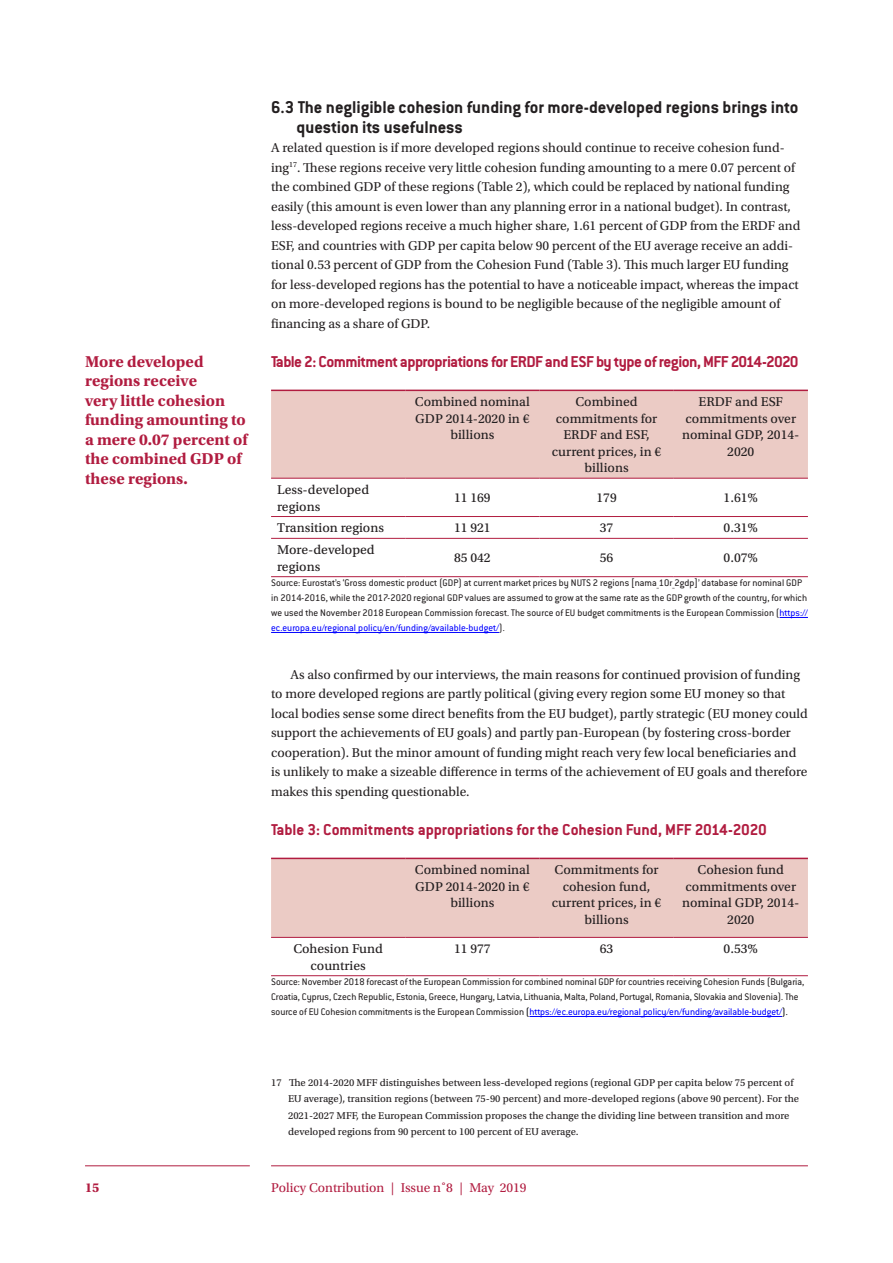
<style>
.page{position:relative;width:893px;height:1263px;background:#fff}
.page>*{position:absolute;margin:0;border:0;box-sizing:border-box;transform-origin:0 0}
.Subhead_A{font:700 18.75px/19.5px "Conduit ITC Std";color:#231f20}
.Figure_Table_title{font:700 17.25px "Conduit ITC Std";letter-spacing:-.03em;color:#b11c40}
.Figure_Table_title-2{font:700 17.25px "Conduit ITC Std";color:#b11c40}
.Pull_quote{font:700 16.5px/19.5px "Utopia Std";color:#b11c40}
.Body_full_out{font:13.5px/19.5px "Utopia Std";color:#231f20}
.Body{font:13.5px/19.5px "Utopia Std";color:#231f20}
.Table_text_centre{font:13.5px/16.5px "Utopia Std Capt";color:#231f20;text-align:center}
.Table_text_left_al{font:13.5px/16.5px "Utopia Std Capt";color:#231f20}
.t1{font:13.5px "Utopia Std";color:#b11c40}
.t2{font:700 13.5px "Utopia Std";color:#b11c40}
.Table_source_note{font:10.5px/15px "Conduit ITC";letter-spacing:.005em;color:#231f20}
.Footnotes{font:10.5px/16.5px "Utopia Std Capt";color:#231f20}
.s1{color:#00f}
.s2{color:#000}
</style>
<div class="page">
<hr style="left:85px;top:1165px;width:165px;height:1px;background:#b11c40">
<hr style="left:271px;top:1165px;width:537px;height:1px;background:#b11c40">
<svg style="left:779px;top:617px;width:29px;height:1px"></svg>
<hr style="left:271px;top:632px;width:228px;height:1px;background:#00f">
<hr style="left:529px;top:1016px;width:253px;height:1px;background:#00f">
<div style="left:271px;top:391px;width:537px;height:87px;background:#ebcbc5"></div>
<hr style="left:271px;top:516px;width:134px;height:1px;background:#b11c40">
<hr style="left:405px;top:516px;width:134px;height:1px;background:#b11c40">
<hr style="left:539px;top:516px;width:135px;height:1px;background:#b11c40">
<hr style="left:674px;top:516px;width:134px;height:1px;background:#b11c40">
<hr style="left:271px;top:538px;width:134px;height:1px;background:#b11c40">
<hr style="left:405px;top:538px;width:134px;height:1px;background:#b11c40">
<hr style="left:539px;top:538px;width:135px;height:1px;background:#b11c40">
<hr style="left:674px;top:538px;width:134px;height:1px;background:#b11c40">
<hr style="left:271px;top:390px;width:134px;height:1px;background:#b11c40">
<hr style="left:405px;top:390px;width:134px;height:1px;background:#b11c40">
<hr style="left:539px;top:390px;width:135px;height:1px;background:#b11c40">
<hr style="left:674px;top:390px;width:134px;height:1px;background:#b11c40">
<hr style="left:271px;top:478px;width:134px;height:1px;background:#b11c40">
<hr style="left:405px;top:478px;width:134px;height:1px;background:#b11c40">
<hr style="left:539px;top:478px;width:135px;height:1px;background:#b11c40">
<hr style="left:674px;top:478px;width:134px;height:1px;background:#b11c40">
<hr style="left:271px;top:576px;width:134px;height:1px;background:#b11c40">
<hr style="left:405px;top:576px;width:134px;height:1px;background:#b11c40">
<hr style="left:539px;top:576px;width:135px;height:1px;background:#b11c40">
<hr style="left:674px;top:576px;width:134px;height:1px;background:#b11c40">
<div style="left:271px;top:859px;width:537px;height:78px;background:#ebcbc5"></div>
<hr style="left:271px;top:858px;width:134px;height:1px;background:#b11c40">
<hr style="left:405px;top:858px;width:134px;height:1px;background:#b11c40">
<hr style="left:539px;top:858px;width:135px;height:1px;background:#b11c40">
<hr style="left:674px;top:858px;width:134px;height:1px;background:#b11c40">
<hr style="left:271px;top:937px;width:134px;height:1px;background:#b11c40">
<hr style="left:405px;top:937px;width:134px;height:1px;background:#b11c40">
<hr style="left:539px;top:937px;width:135px;height:1px;background:#b11c40">
<hr style="left:674px;top:937px;width:134px;height:1px;background:#b11c40">
<hr style="left:271px;top:975px;width:134px;height:1px;background:#b11c40">
<hr style="left:405px;top:975px;width:134px;height:1px;background:#b11c40">
<hr style="left:539px;top:975px;width:135px;height:1px;background:#b11c40">
<hr style="left:674px;top:975px;width:134px;height:1px;background:#b11c40">
<p class="Pull_quote" style="left:85px;top:352px;width:164px">More developed regions receive<br>very little cohesion funding amounting to a mere 0.07 percent of the combined GDP of these regions.</p>
<p class="Subhead_A" style="left:297px;top:97px;width:503px;text-indent:-26px">6.3 The negligible cohesion funding for more-developed regions brings into question its usefulness</p>
<p class="Body_full_out" style="left:271px;top:138px;width:531px">A related question is if more developed regions should continue to receive cohesion fund&shy;ing<sup>17</sup>. These regions receive very little cohesion funding amounting to a mere 0.07 percent of the combined GDP of these regions (Table 2), which could be replaced by national funding easily (this amount is even lower than any planning error in a national budget). In contrast, less-developed regions receive a much higher share, 1.61 percent of GDP from the ERDF and ESF, and countries with GDP per capita below 90 percent of the EU average receive an addi&shy;tional 0.53 percent of GDP from the Cohesion Fund (Table 3). This much larger EU funding for less-developed regions has the potential to have a noticeable impact, whereas the impact on more-developed regions is bound to be negligible because of the negligible amount of financing as a share of GDP.</p>
<p class="Figure_Table_title" style="left:271px;top:351px;width:529px">Table 2: Commitment appropriations for ERDF and ESF by type of region, MFF 2014-2020</p>
<p class="Table_text_centre" style="left:415px;top:394px;width:116px">Combined nominal<br>GDP 2014-2020 in € billions</p>
<p class="Table_text_centre" style="left:552px;top:394px;width:111px">Combined commitments for<br>ERDF and ESF, current prices, in € billions</p>
<p class="Table_text_centre" style="left:682px;top:394px;width:119px">ERDF and ESF commitments over nominal GDP, 2014-<br>2020</p>
<p class="Table_text_left_al" style="left:277px;top:482px;width:94px">Less-developed regions</p>
<p class="Table_text_centre" style="left:454px;top:490px;width:38px">11 169</p>
<p class="Table_text_centre" style="left:596px;top:490px;width:22px">179</p>
<p class="Table_text_centre" style="left:724px;top:490px;width:36px">1.61%</p>
<p class="Table_text_left_al" style="left:277px;top:520px;width:108px">Transition regions</p>
<p class="Table_text_centre" style="left:454px;top:520px;width:38px">11 921</p>
<p class="Table_text_centre" style="left:600px;top:520px;width:15px">37</p>
<p class="Table_text_centre" style="left:724px;top:520px;width:36px">0.31%</p>
<p class="Table_text_left_al" style="left:277px;top:542px;width:99px">More-developed regions</p>
<p class="Table_text_centre" style="left:454px;top:550px;width:38px">85 042</p>
<p class="Table_text_centre" style="left:600px;top:550px;width:15px">56</p>
<p class="Table_text_centre" style="left:724px;top:550px;width:36px">0.07%</p>
<p class="Table_source_note" style="left:271px;top:575px;width:538px">Source: Eurostat’s ‘Gross domestic product (GDP) at current market prices by NUTS 2 regions [nama_10r_2gdp]’ database for nominal GDP in 2014-2016, while the 2017-2020 regional GDP values are assumed to grow at the same rate as the GDP growth of the country, for which we used the November 2018 European Commission forecast. The source of EU budget commitments is the European Commission (<span class="s1">https:// ec.europa.eu/regional_policy/en/funding/available-budget/</span>).</p>
<p class="Body" style="left:271px;top:665px;width:538px;text-indent:20px">As also confirmed by our interviews, the main reasons for continued provision of funding to more developed regions are partly political (giving every region some EU money so that local bodies sense some direct benefits from the EU budget), partly strategic (EU money could support the achievements of EU goals) and partly pan-European (by fostering cross-border cooperation). But the minor amount of funding might reach very few local beneficiaries and is unlikely to make a sizeable difference in terms of the achievement of EU goals and therefore makes this spending questionable.</p>
<p class="Figure_Table_title-2" style="left:271px;top:819px;width:497px">Table 3: Commitments appropriations for the Cohesion Fund, MFF 2014-2020</p>
<p class="Table_text_centre" style="left:415px;top:862px;width:116px">Combined nominal<br>GDP 2014-2020 in € billions</p>
<p class="Table_text_centre" style="left:552px;top:862px;width:111px">Commitments for cohesion fund, current prices, in € billions</p>
<p class="Table_text_centre" style="left:682px;top:862px;width:119px">Cohesion fund commitments over nominal GDP, 2014-<br>2020</p>
<p class="Table_text_centre" style="left:293px;top:941px;width:91px">Cohesion Fund countries</p>
<p class="Table_text_centre" style="left:454px;top:941px;width:38px">11 977</p>
<p class="Table_text_centre" style="left:600px;top:941px;width:15px">63</p>
<p class="Table_text_centre" style="left:724px;top:941px;width:36px">0.53%</p>
<p class="Table_source_note" style="left:271px;top:974px;width:535px">Source: November 2018 forecast of the European Commission for combined nominal GDP for countries receiving Cohesion Funds (Bulgaria,<br>Croatia, Cyprus, Czech Republic, Estonia, Greece, Hungary, Latvia, Lithuania, Malta, Poland, Portugal, Romania, Slovakia and Slovenia). The source of EU Cohesion commitments is the European Commission <span class="s2">(</span><span class="s1">https://ec.europa.eu/regional_policy/en/funding/available-budget/</span><span class="s2">).</span></p>
<p class="Footnotes" style="left:288px;top:1074px;width:513px;text-indent:-17px">17 The 2014-2020 MFF distinguishes between less-developed regions (regional GDP per capita below 75 percent of EU average), transition regions (between 75-90 percent) and more-developed regions (above 90 percent). For the 2021-2027 MFF, the European Commission proposes the change the dividing line between transition and more developed regions from 90 percent to 100 percent of EU average.</p>
<p class="t2" style="left:85px;top:1179px;width:16px">15</p>
<p class="t1" style="left:271px;top:1180px;width:257px">Policy Contribution | Issue n˚8 | May 2019</p>
</div>
